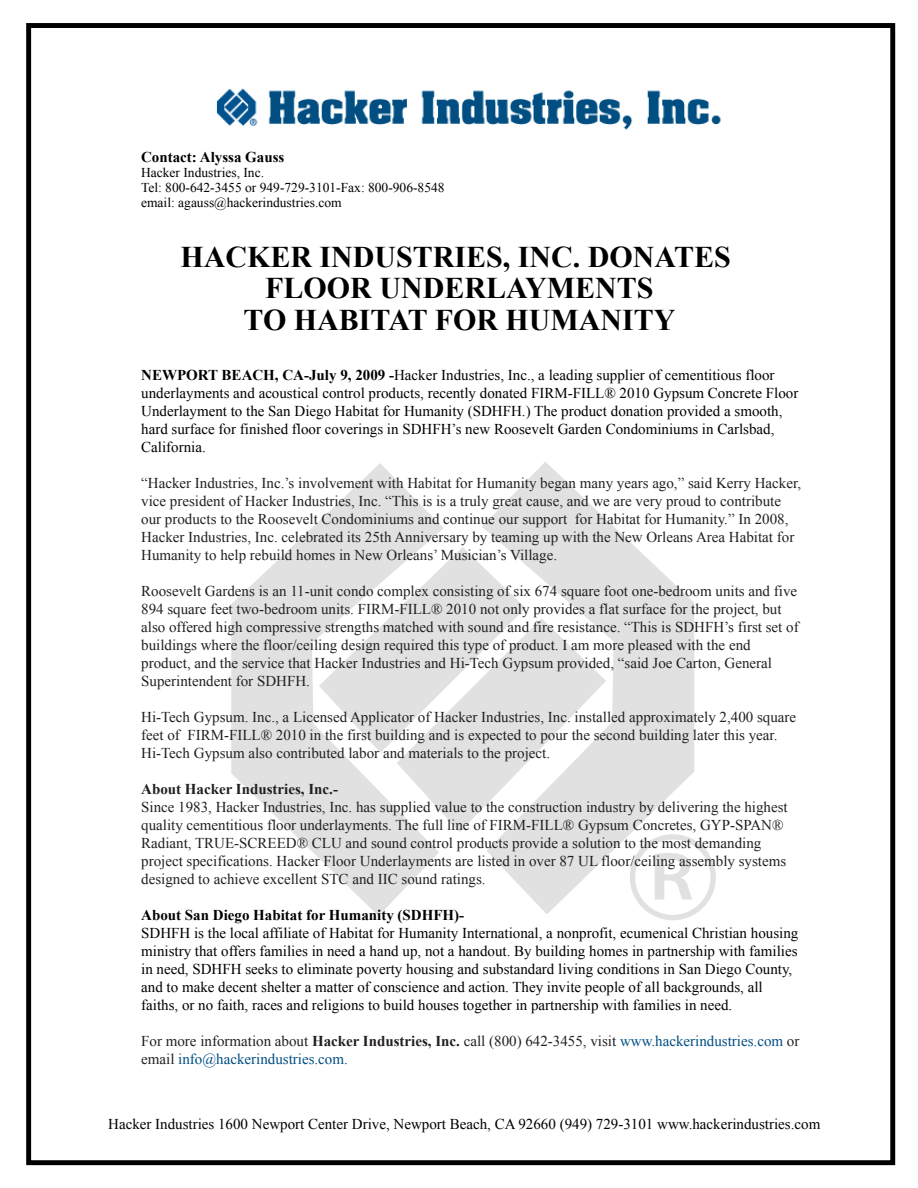
<style>
.page{position:relative;width:918px;height:1188px;background:#fff}
.page>*{position:absolute;margin:0;border:0;box-sizing:border-box;transform-origin:0 0}
.t1{font:600 68.55px "Myriad Pro";color:#000;scale:1.15 1}
.t2{font:700 30px/31.5px "Times New Roman";color:#000;text-align:center}
.t3{font:15px/18px "Times New Roman";color:#231f20}
.t4{font:15px/18px "Times New Roman";color:#000}
.t5{font:700 15px "Times New Roman";color:#000}
.t6{font:700 15px "Times New Roman";color:#231f20}
.t7{font:13.5px/15px "Times New Roman";color:#000}
.s1{font-weight:700}
.s2{color:#014e82}
</style>
<div class="page">
<svg style="left:231px;top:463px;width:213px;height:453px;fill:#e1e1e1"></svg>
<svg style="left:482px;top:462px;width:212px;height:452px;fill:#e1e1e1"></svg>
<svg style="left:319px;top:547px;width:207px;height:206px"></svg>
<svg style="left:397px;top:618px;width:209px;height:214px;fill:#e1e1e1"></svg>
<div style="left:630px;top:834px;width:86px;height:86px;border:5px solid #000;border-radius:50%"></div>
<div style="left:26px;top:23px;width:869px;height:1142px;border:5px solid #000"></div>
<img style="left:216px;top:88px;width:505px;height:42px">
<p class="t5" style="left:141px;top:147px;width:145px">Contact: Alyssa Gauss</p>
<p class="t7" style="left:141px;top:165px;width:305px">Hacker Industries, Inc.<br>Tel: 800-642-3455 or 949-729-3101-Fax: 800-906-8548 email: agauss@hackerindustries.com</p>
<h2 class="t2" style="left:180px;top:240px;width:552px">HACKER INDUSTRIES, INC. DONATES<br>FLOOR UNDERLAYMENTS<br>TO HABITAT FOR HUMANITY</h2>
<p class="t4" style="left:141px;top:366px;width:659px"><span class="s1">NEWPORT BEACH, CA-July 9, 2009 -</span>Hacker Industries, Inc., a leading supplier of cementitious floor underlayments and acoustical control products, recently donated FIRM-FILL® 2010 Gypsum Concrete Floor Underlayment to the San Diego Habitat for Humanity (SDHFH.) The product donation provided a smooth, hard surface for finished floor coverings in SDHFH’s new Roosevelt Garden Condominiums in Carlsbad, California.</p>
<p class="t3" style="left:141px;top:474px;width:661px">“Hacker Industries, Inc.’s involvement with Habitat for Humanity began many years ago,” said Kerry Hacker, vice president of Hacker Industries, Inc. “This is is a truly great cause, and we are very proud to contribute our products to the Roosevelt Condominiums and continue our support for Habitat for Humanity.” In 2008, Hacker Industries, Inc. celebrated its 25th Anniversary by teaming up with the New Orleans Area Habitat for Humanity to help rebuild homes in New Orleans’ Musician’s Village.</p>
<p class="t3" style="left:141px;top:582px;width:659px">Roosevelt Gardens is an 11-unit condo complex consisting of six 674 square foot one-bedroom units and five 894 square feet two-bedroom units. FIRM-FILL® 2010 not only provides a flat surface for the project, but also offered high compressive strengths matched with sound and fire resistance. “This is SDHFH’s first set of buildings where the floor/ceiling design required this type of product. I am more pleased with the end product, and the service that Hacker Industries and Hi-Tech Gypsum provided, “said Joe Carton, General Superintendent for SDHFH.</p>
<p class="t3" style="left:141px;top:708px;width:657px">Hi-Tech Gypsum. Inc., a Licensed Applicator of Hacker Industries, Inc. installed approximately 2,400 square feet of FIRM-FILL® 2010 in the first building and is expected to pour the second building later this year.<br>Hi-Tech Gypsum also contributed labor and materials to the project.</p>
<p class="t6" style="left:141px;top:779px;width:198px">About Hacker Industries, Inc.-</p>
<p class="t3" style="left:141px;top:798px;width:648px">Since 1983, Hacker Industries, Inc. has supplied value to the construction industry by delivering the highest quality cementitious floor underlayments. The full line of FIRM-FILL® Gypsum Concretes, GYP-SPAN® Radiant, TRUE-SCREED® CLU and sound control products provide a solution to the most demanding project specifications. Hacker Floor Underlayments are listed in over 87 UL floor/ceiling assembly systems designed to achieve excellent STC and IIC sound ratings.</p>
<p class="t5" style="left:141px;top:905px;width:325px">About San Diego Habitat for Humanity (SDHFH)-</p>
<p class="t4" style="left:141px;top:924px;width:659px">SDHFH is the local affiliate of Habitat for Humanity International, a nonprofit, ecumenical Christian housing ministry that offers families in need a hand up, not a handout. By building homes in partnership with families in need, SDHFH seeks to eliminate poverty housing and substandard living conditions in San Diego County, and to make decent shelter a matter of conscience and action. They invite people of all backgrounds, all faiths, or no faith, races and religions to build houses together in partnership with families in need.</p>
<p class="t3" style="left:141px;top:1032px;width:660px">For more information about <span class="s1">Hacker Industries, Inc.</span> call (800) 642-3455, visit <span class="s2">www.hackerindustries.com</span> or email <span class="s2">info@hackerindustries.com.</span></p>
<h1 class="t1" style="left:649px;top:833px;width:41px">R</h1>
<p class="t4" style="left:108px;top:1115px;width:714px">Hacker Industries 1600 Newport Center Drive, Newport Beach, CA 92660 (949) 729-3101 www.hackerindustries.com</p>
</div>
